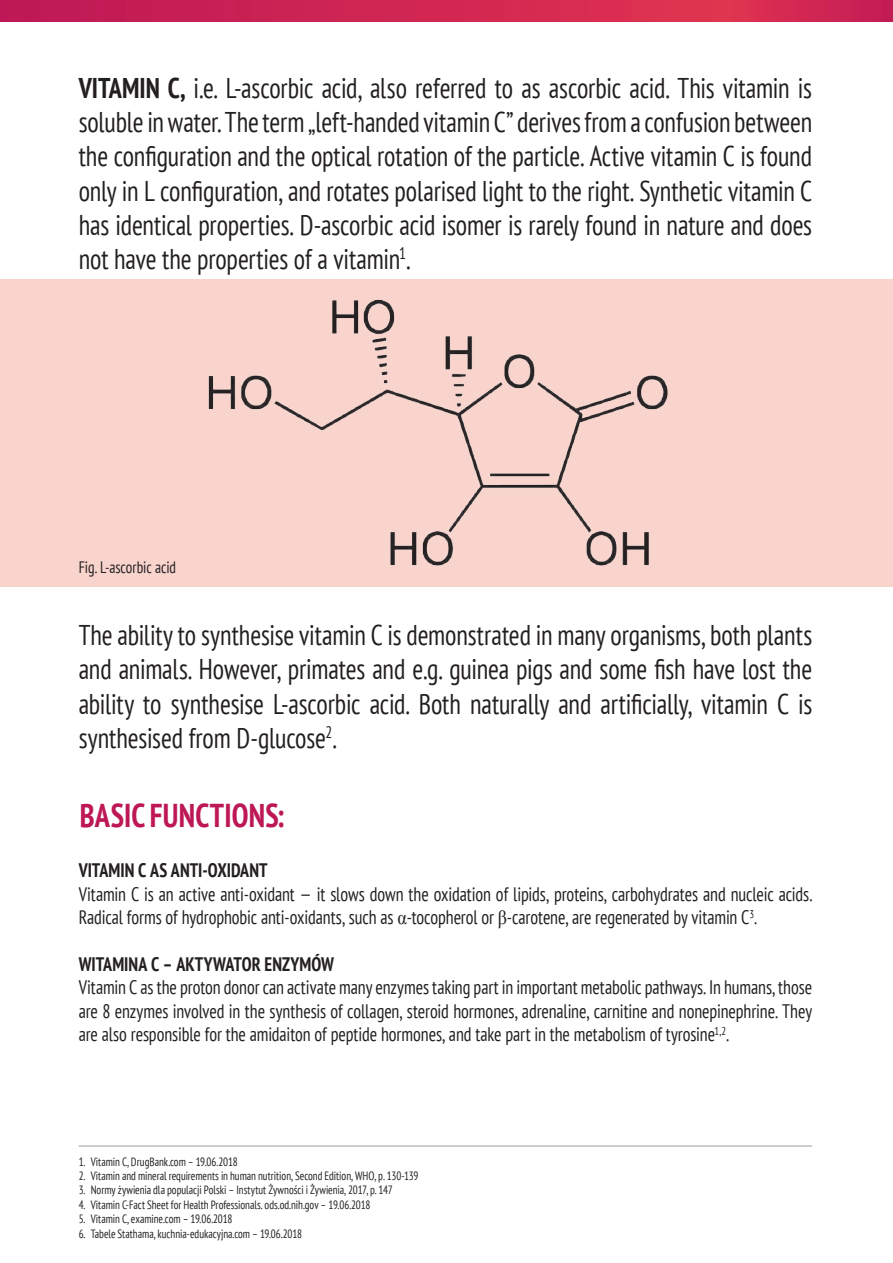
<style>
.page{position:relative;width:893px;height:1263px;background:#fff}
.page>*{position:absolute;margin:0;border:0;box-sizing:border-box;transform-origin:0 0}
.t1{font:700 condensed 33px "PT Sans";letter-spacing:.005em;color:#bd1855;scale:.92 1}
.t2{font:condensed 28.5px/34.2px "PT Sans";letter-spacing:-.005em;color:#231f20;text-align:justify;scale:.92 1}
.t3{font:condensed 19.5px/23.4px "PT Sans";letter-spacing:-.005em;color:#231f20;scale:.92 1}
.t4{font:700 condensed 19.5px "PT Sans";color:#231f20;scale:.92 1}
.t5{font:condensed 16.5px "PT Sans";letter-spacing:-.005em;color:#231f20;scale:.92 1}
.t6{font:condensed 12px "PT Sans";color:#231f20;scale:.92 1}
.s1{font-weight:700}
.s2{font-family:"Times New Roman";font-stretch:normal}
</style>
<div class="page">
<div style="left:0;top:280px;width:893px;height:307px;background:#f8d4cd"></div>
<img style="left:208px;top:299px;width:460px;height:267px">
<svg style="left:0;top:0;width:893px;height:21px;background:#cf2553"></svg>
<hr style="left:79px;top:1145px;width:733px;height:2px;background:#bcbdc0">
<p class="t2" style="left:79px;top:70px;width:799px"><span class="s1">VITAMIN C,</span> i.e. L-ascorbic acid, also referred to as ascorbic acid. This vitamin is soluble in water. The term „left-handed vitamin C” derives from a confusion between the configuration and the optical rotation of the particle. Active vitamin C is found only in L configuration, and rotates polarised light to the right. Synthetic vitamin C has identical properties. D-ascorbic acid isomer is rarely found in nature and does not have the properties of a vitamin<sup>1</sup>.</p>
<p class="t5" style="left:79px;top:557px;width:107px">Fig. L-ascorbic acid</p>
<p class="t2" style="left:79px;top:617px;width:799px">The ability to synthesise vitamin C is demonstrated in many organisms, both plants and animals. However, primates and e.g. guinea pigs and some fish have lost the ability to synthesise L-ascorbic acid. Both naturally and artificially, vitamin C is synthesised from D-glucose<sup>2</sup>.</p>
<p class="t1" style="left:80px;top:793px;width:224px">BASIC FUNCTIONS:</p>
<p class="t4" style="left:79px;top:857px;width:207px">VITAMIN C AS ANTI-OXIDANT</p>
<p class="t3" style="left:79px;top:882px;width:799px">Vitamin C is an active anti-oxidant — it slows down the oxidation of lipids, proteins, carbohydrates and nucleic acids.<br>Radical forms of hydrophobic anti-oxidants, such as <span class="s2">α</span>-tocopherol or <span class="s2">β</span>-carotene, are regenerated by vitamin C<sup>3</sup>.</p>
<p class="t4" style="left:79px;top:951px;width:279px">WITAMINA C – AKTYWATOR ENZYMÓW</p>
<p class="t3" style="left:79px;top:975px;width:799px;text-align:justify">Vitamin C as the proton donor can activate many enzymes taking part in important metabolic pathways. In humans, those are 8 enzymes involved in the synthesis of collagen, steroid hormones, adrenaline, carnitine and nonepinephrine. They are also responsible for the amidaiton of peptide hormones, and take part in the metabolism of tyrosine<sup>1,2</sup>.</p>
<p class="t6" style="left:79px;top:1154px;width:174px">1. Vitamin C, DrugBank.com – 19.06.2018</p>
<p class="t6" style="left:79px;top:1168px;width:371px">2. Vitamin and mineral requirements in human nutrition, Second Edition, WHO, p. 130-139</p>
<p class="t6" style="left:79px;top:1182px;width:343px">3. Normy żywienia dla populacji Polski – Instytut Żywności i Żywienia, 2017, p. 147</p>
<p class="t6" style="left:79px;top:1197px;width:319px">4. Vitamin C-Fact Sheet for Health Professionals. ods.od.nih.gov – 19.06.2018</p>
<p class="t6" style="left:79px;top:1211px;width:169px">5. Vitamin C, examine.com – 19.06.2018</p>
<p class="t6" style="left:79px;top:1226px;width:244px">6. Tabele Stathama, kuchnia-edukacyjna.com – 19.06.2018</p>
</div>
